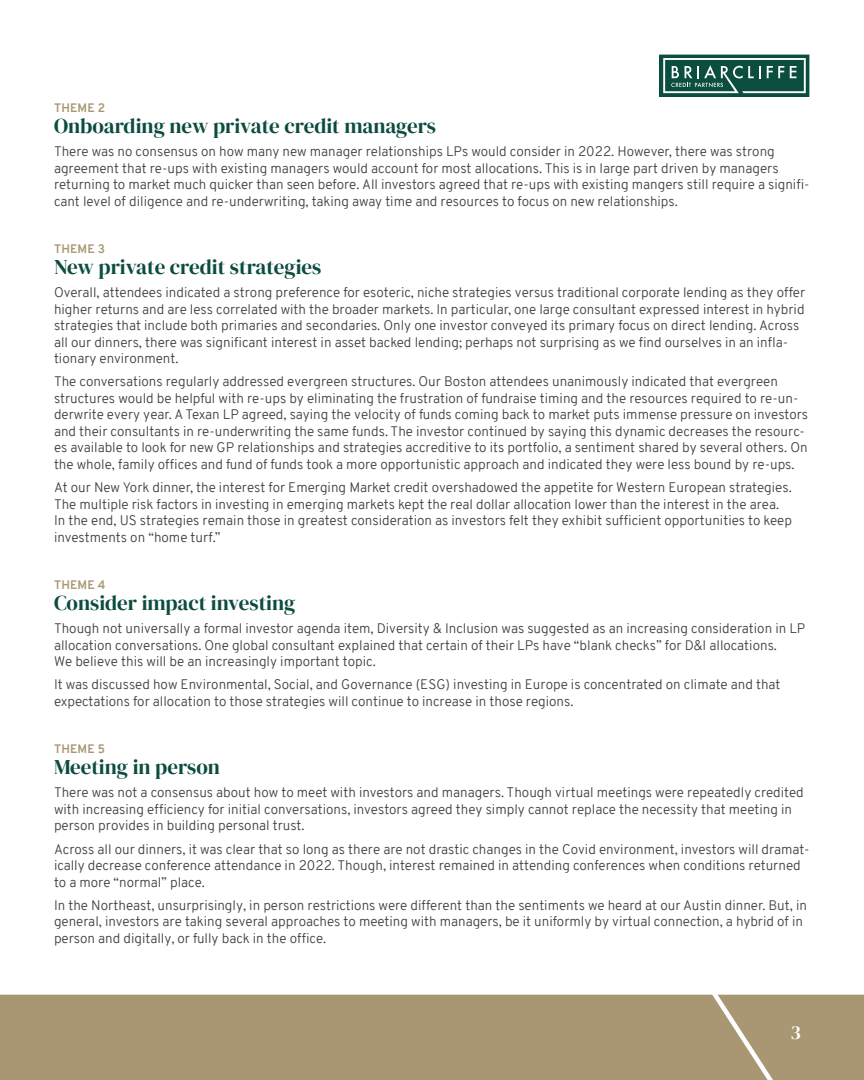
<style>
.page{position:relative;width:864px;height:1080px;background:#fff}
.page>*{position:absolute;margin:0;border:0;box-sizing:border-box;transform-origin:0 0}
.Body_Type_9PT_Grey{font:21px "DM Serif Display";color:#0c4c3f}
.t1{font:19.5px "DM Serif Display";color:#fff}
.Body_Type_9PT_Grey-2{font:300 13.5px/16.5px "Overpass";color:#3e3e3f}
.Body_Type_9PT_Grey-3{font:700 12px "Overpass";letter-spacing:.01em;color:#a99773}
</style>
<div class="page">
<div style="left:72px;top:995px;width:646px;height:85px;background:#a99773"></div>
<div style="left:718px;top:995px;width:146px;height:85px;background:#a99773"></div>
<div style="left:0;top:994px;width:72px;height:86px;background:#a99773"></div>
<svg style="left:659px;top:54px;width:151px;height:43px;background:#3c7166"></svg>
<p class="Body_Type_9PT_Grey-3" style="left:54px;top:99px;width:52px">THEME 2</p>
<p class="Body_Type_9PT_Grey" style="left:54px;top:114px;width:383px">Onboarding new private credit managers</p>
<p class="Body_Type_9PT_Grey-2" style="left:54px;top:143px;width:757px">There was no consensus on how many new manager relationships LPs would consider in 2022. However, there was strong agreement that re-ups with existing managers would account for most allocations. This is in large part driven by managers returning to market much quicker than seen before. All investors agreed that re-ups with existing mangers still require a signifi&shy;cant level of diligence and re-underwriting, taking away time and resources to focus on new relationships.</p>
<p class="Body_Type_9PT_Grey-3" style="left:54px;top:240px;width:52px">THEME 3</p>
<p class="Body_Type_9PT_Grey" style="left:54px;top:255px;width:269px">New private credit strategies</p>
<p class="Body_Type_9PT_Grey-2" style="left:54px;top:284px;width:753px">Overall, attendees indicated a strong preference for esoteric, niche strategies versus traditional corporate lending as they offer higher returns and are less correlated with the broader markets. In particular, one large consultant expressed interest in hybrid strategies that include both primaries and secondaries. Only one investor conveyed its primary focus on direct lending. Across all our dinners, there was significant interest in asset backed lending; perhaps not surprising as we find ourselves in an infla&shy;tionary environment.</p>
<p class="Body_Type_9PT_Grey-2" style="left:54px;top:373px;width:756px">The conversations regularly addressed evergreen structures. Our Boston attendees unanimously indicated that evergreen structures would be helpful with re-ups by eliminating the frustration of fundraise timing and the resources required to re-un&shy;derwrite every year. A Texan LP agreed, saying the velocity of funds coming back to market puts immense pressure on investors and their consultants in re-underwriting the same funds. The investor continued by saying this dynamic decreases the resourc&shy;es available to look for new GP relationships and strategies accreditive to its portfolio, a sentiment shared by several others. On the whole, family offices and fund of funds took a more opportunistic approach and indicated they were less bound by re-ups.</p>
<p class="Body_Type_9PT_Grey-2" style="left:54px;top:479px;width:740px">At our New York dinner, the interest for Emerging Market credit overshadowed the appetite for Western European strategies.<br>The multiple risk factors in investing in emerging markets kept the real dollar allocation lower than the interest in the area.<br>In the end, US strategies remain those in greatest consideration as investors felt they exhibit sufficient opportunities to keep investments on “home turf.”</p>
<p class="Body_Type_9PT_Grey-3" style="left:54px;top:576px;width:53px">THEME 4</p>
<p class="Body_Type_9PT_Grey" style="left:54px;top:591px;width:243px">Consider impact investing</p>
<p class="Body_Type_9PT_Grey-2" style="left:54px;top:620px;width:753px">Though not universally a formal investor agenda item, Diversity &amp; Inclusion was suggested as an increasing consideration in LP allocation conversations. One global consultant explained that certain of their LPs have “blank checks” for D&amp;I allocations.<br>We believe this will be an increasingly important topic.</p>
<p class="Body_Type_9PT_Grey-2" style="left:54px;top:676px;width:728px">It was discussed how Environmental, Social, and Governance (ESG) investing in Europe is concentrated on climate and that expectations for allocation to those strategies will continue to increase in those regions.</p>
<p class="Body_Type_9PT_Grey-3" style="left:54px;top:740px;width:52px">THEME 5</p>
<p class="Body_Type_9PT_Grey" style="left:54px;top:755px;width:167px">Meeting in person</p>
<p class="Body_Type_9PT_Grey-2" style="left:54px;top:784px;width:751px">There was not a consensus about how to meet with investors and managers. Though virtual meetings were repeatedly credited with increasing efficiency for initial conversations, investors agreed they simply cannot replace the necessity that meeting in person provides in building personal trust.</p>
<p class="Body_Type_9PT_Grey-2" style="left:54px;top:841px;width:757px">Across all our dinners, it was clear that so long as there are not drastic changes in the Covid environment, investors will dramat&shy;ically decrease conference attendance in 2022. Though, interest remained in attending conferences when conditions returned to a more “normal” place.</p>
<p class="Body_Type_9PT_Grey-2" style="left:54px;top:897px;width:754px">In the Northeast, unsurprisingly, in person restrictions were different than the sentiments we heard at our Austin dinner. But, in general, investors are taking several approaches to meeting with managers, be it uniformly by virtual connection, a hybrid of in person and digitally, or fully back in the office.</p>
<h2 class="t1" style="left:791px;top:1021px;width:12px">3</h2>
</div>
